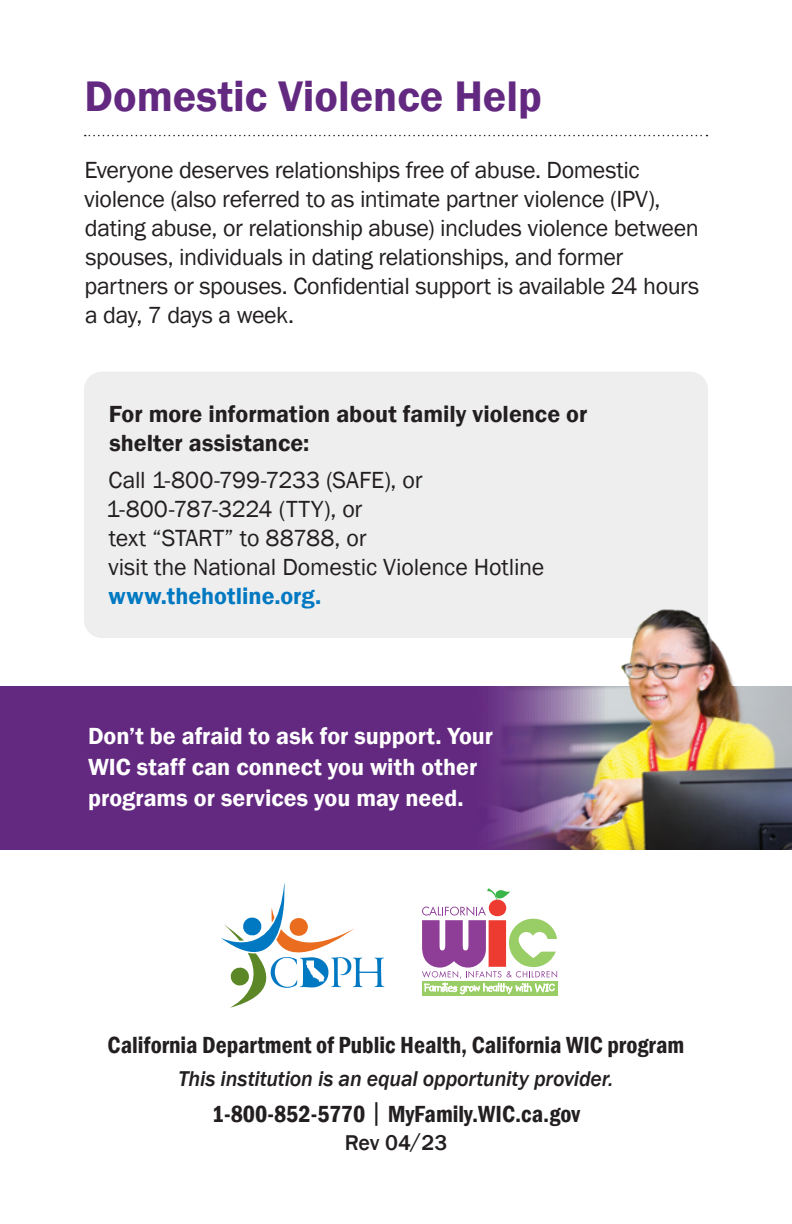
<style>
.page{position:relative;width:792px;height:1224px;background:#fff}
.page>*{position:absolute;margin:0;border:0;box-sizing:border-box;transform-origin:0 0}
.t1{font:600 44px "Franklin Gothic";color:#632981}
.t2{font:24px/29px "Franklin Gothic";letter-spacing:-.015em;color:#231f20}
.t3{font:600 24px/31px "Franklin Gothic";color:#fff}
.t4{font:600 condensed 24px "Franklin Gothic";color:#231f20}
.t5{font:600 24px/29px "Franklin Gothic";color:#231f20}
.t6{font:italic 500 22px "Franklin Gothic";letter-spacing:-.01em;color:#231f20}
.t7{font:500 22px "Franklin Gothic";letter-spacing:-.005em;color:#231f20}
.s1{font-weight:600;color:#0079c2}
.s2{font-weight:400;font-stretch:normal;font-size:28px}
</style>
<div class="page">
<svg style="left:221px;top:883px;width:163px;height:125px"></svg>
<div style="left:422px;top:981px;width:135px;height:14px;background:#99cd65"></div>
<svg style="left:422px;top:888px;width:135px;height:106px"></svg>
<div style="left:84px;top:372px;width:624px;height:266px;background:#eeeeef;border-radius:18px"></div>
<svg style="left:85px;top:135px;width:622px;height:1px"></svg>
<svg style="left:0;top:686px;width:788px;height:164px;background:#6e417a"></svg>
<img style="left:569px;top:609px;width:223px;height:118px">
<h2 class="t1" style="left:85px;top:69px;width:459px">Domestic Violence Help</h2>
<p class="t2" style="left:84px;top:156px;width:617px">Everyone deserves relationships free of abuse. Domestic violence (also referred to as intimate partner violence (IPV), dating abuse, or relationship abuse) includes violence between spouses, individuals in dating relationships, and former partners or spouses. Confidential support is available 24 hours a day, 7 days a week.</p>
<p class="t5" style="left:109px;top:400px;width:480px">For more information about family violence or shelter assistance:</p>
<p class="t2" style="left:106px;top:466px;width:440px">Call 1-800-799-7233 (SAFE), or<br>1-800-787-3224 (TTY), or<br>text “START” to 88788, or<br>visit the National Domestic Violence Hotline <span class="s1">www.thehotline.org.</span></p>
<p class="t3" style="left:88px;top:721px;width:407px">Don’t be afraid to ask for support. Your<br>WIC staff can connect you with other programs or services you may need.</p>
<p class="t4" style="left:108px;top:1029px;width:578px">California Department of Public Health, California WIC program</p>
<p class="t6" style="left:178px;top:1065px;width:437px">This institution is an equal opportunity provider.</p>
<p class="t4" style="left:212px;top:1098px;width:370px">1-800-852-5770 <span class="s2">|</span> MyFamily.WIC.ca.gov</p>
<p class="t7" style="left:345px;top:1129px;width:104px">Rev 04/23</p>
</div>
